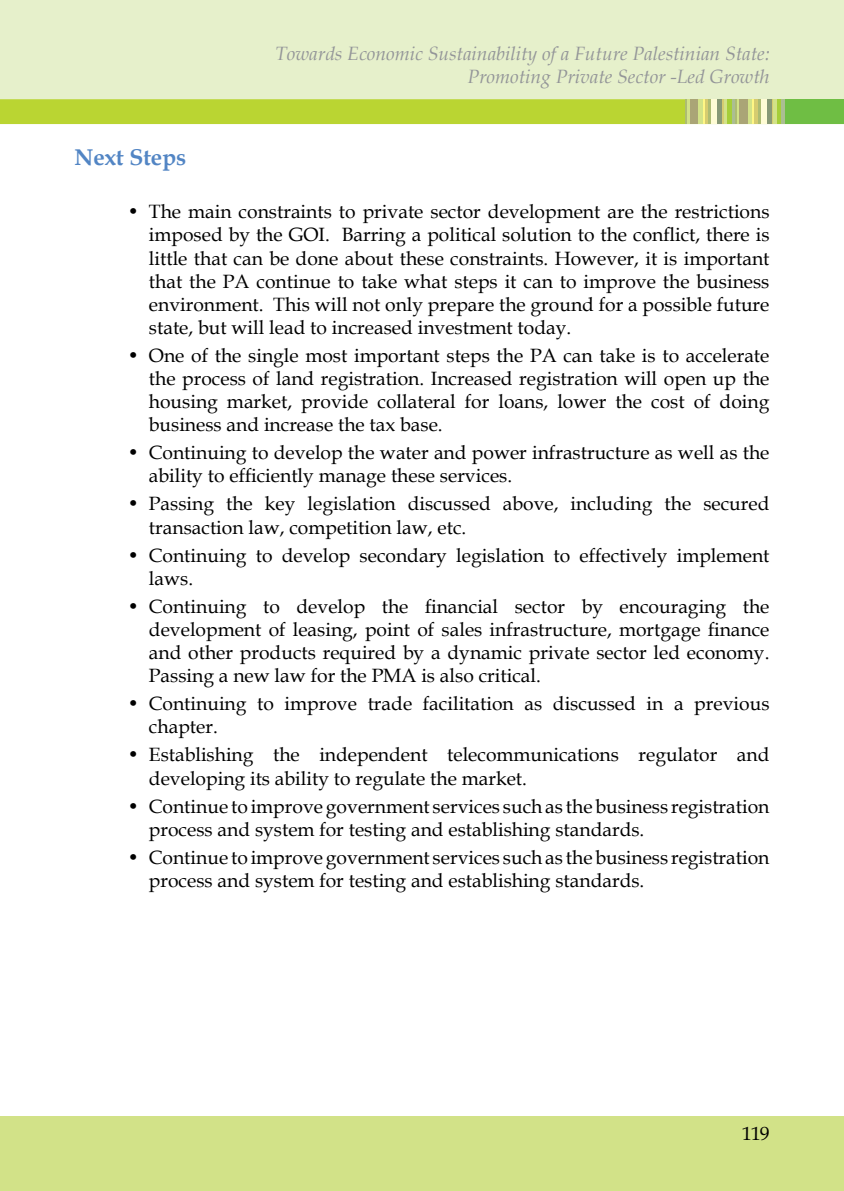
<style>
.page{position:relative;width:844px;height:1191px;background:#fff}
.page>*{position:absolute;margin:0;border:0;box-sizing:border-box;transform-origin:0 0}
.t1{font:700 22.75px "Book Antiqua";color:#5285c4}
.t2{font:19.25px/23.1px "Book Antiqua";color:#000}
.t3{font:italic 19.25px/23.1px "Book Antiqua";color:#939598;text-align:right}
</style>
<div class="page">
<div style="left:0;top:0;width:843px;height:124px;background:#e6f0cb"></div>
<div style="left:0;top:99px;width:685px;height:25px;background:#bad532"></div>
<hr style="left:736px;top:99px;width:3px;height:25px;background:#d2e288">
<hr style="left:734px;top:99px;width:2px;height:25px;background:#adbc72">
<hr style="left:731px;top:99px;width:3px;height:25px;background:#abbe92">
<div style="left:726px;top:99px;width:5px;height:25px;background:#a6ce39"></div>
<hr style="left:723px;top:99px;width:3px;height:25px;background:#d2e288">
<hr style="left:721px;top:99px;width:2px;height:25px;background:#d6cc70">
<hr style="left:717px;top:99px;width:4px;height:25px;background:#889976">
<div style="left:710px;top:99px;width:7px;height:25px;background:#fffcd5"></div>
<hr style="left:707px;top:99px;width:3px;height:25px;background:#adbc72">
<hr style="left:704px;top:99px;width:3px;height:25px;background:#d6cc70">
<hr style="left:702px;top:99px;width:2px;height:25px;background:#fff685">
<div style="left:697px;top:99px;width:5px;height:25px;background:#d2e288"></div>
<div style="left:689px;top:99px;width:8px;height:25px;background:#aaa576"></div>
<hr style="left:686px;top:99px;width:3px;height:25px;background:#d2e288">
<svg style="left:685px;top:99px;width:1px;height:25px"></svg>
<div style="left:784px;top:99px;width:59px;height:25px;background:#6fbe44"></div>
<hr style="left:781px;top:99px;width:3px;height:25px;background:#abbe92">
<div style="left:776px;top:99px;width:5px;height:25px;background:#a6ce39"></div>
<hr style="left:773px;top:99px;width:3px;height:25px;background:#d2e288">
<hr style="left:771px;top:99px;width:2px;height:25px;background:#d6cc70">
<div style="left:766px;top:99px;width:5px;height:25px;background:#889976"></div>
<div style="left:760px;top:99px;width:6px;height:25px;background:#fffcd5"></div>
<hr style="left:757px;top:99px;width:3px;height:25px;background:#adbc72">
<svg style="left:753px;top:99px;width:4px;height:25px"></svg>
<svg style="left:752px;top:99px;width:1px;height:25px"></svg>
<div style="left:747px;top:99px;width:5px;height:25px;background:#d2e288"></div>
<div style="left:739px;top:99px;width:8px;height:25px;background:#aaa576"></div>
<div style="left:0;top:1116px;width:843px;height:75px;background:#d2e288"></div>
<p class="t3" style="left:275px;top:41px;width:496px">Towards Economic Sustainability of a Future Palestinian State:<br>Promoting Private Sector -Led Growth</p>
<p class="t1" style="left:74px;top:142px;width:113px">Next Steps</p>
<p class="t2" style="left:149px;top:200px;width:622px;text-align:justify;text-indent:-22px">• The main constraints to private sector development are the restrictions imposed by the GOI. Barring a political solution to the conflict, there is little that can be done about these constraints. However, it is important that the PA continue to take what steps it can to improve the business environment. This will not only prepare the ground for a possible future state, but will lead to increased investment today.</p>
<p class="t2" style="left:149px;top:343px;width:622px;text-align:justify;text-indent:-22px">• One of the single most important steps the PA can take is to accelerate the process of land registration. Increased registration will open up the housing market, provide collateral for loans, lower the cost of doing business and increase the tax base.</p>
<p class="t2" style="left:149px;top:441px;width:622px;text-indent:-22px">• Continuing to develop the water and power infrastructure as well as the ability to efficiently manage these services.</p>
<p class="t2" style="left:149px;top:492px;width:622px;text-indent:-22px">• Passing the key legislation discussed above, including the secured transaction law, competition law, etc.</p>
<p class="t2" style="left:149px;top:543px;width:622px;text-indent:-22px">• Continuing to develop secondary legislation to effectively implement laws.</p>
<p class="t2" style="left:149px;top:594px;width:622px;text-align:justify;text-indent:-22px">• Continuing to develop the financial sector by encouraging the development of leasing, point of sales infrastructure, mortgage finance and other products required by a dynamic private sector led economy.<br>Passing a new law for the PMA is also critical.</p>
<p class="t2" style="left:149px;top:691px;width:622px;text-indent:-22px">• Continuing to improve trade facilitation as discussed in a previous chapter.</p>
<p class="t2" style="left:149px;top:743px;width:622px;text-indent:-22px">• Establishing the independent telecommunications regulator and developing its ability to regulate the market.</p>
<p class="t2" style="left:149px;top:794px;width:622px;text-indent:-22px">• Continue to improve government services such as the business registration process and system for testing and establishing standards.</p>
<p class="t2" style="left:149px;top:845px;width:622px;text-indent:-22px">• Continue to improve government services such as the business registration process and system for testing and establishing standards.</p>
<p class="t2" style="left:742px;top:1122px;width:29px">119</p>
</div>
